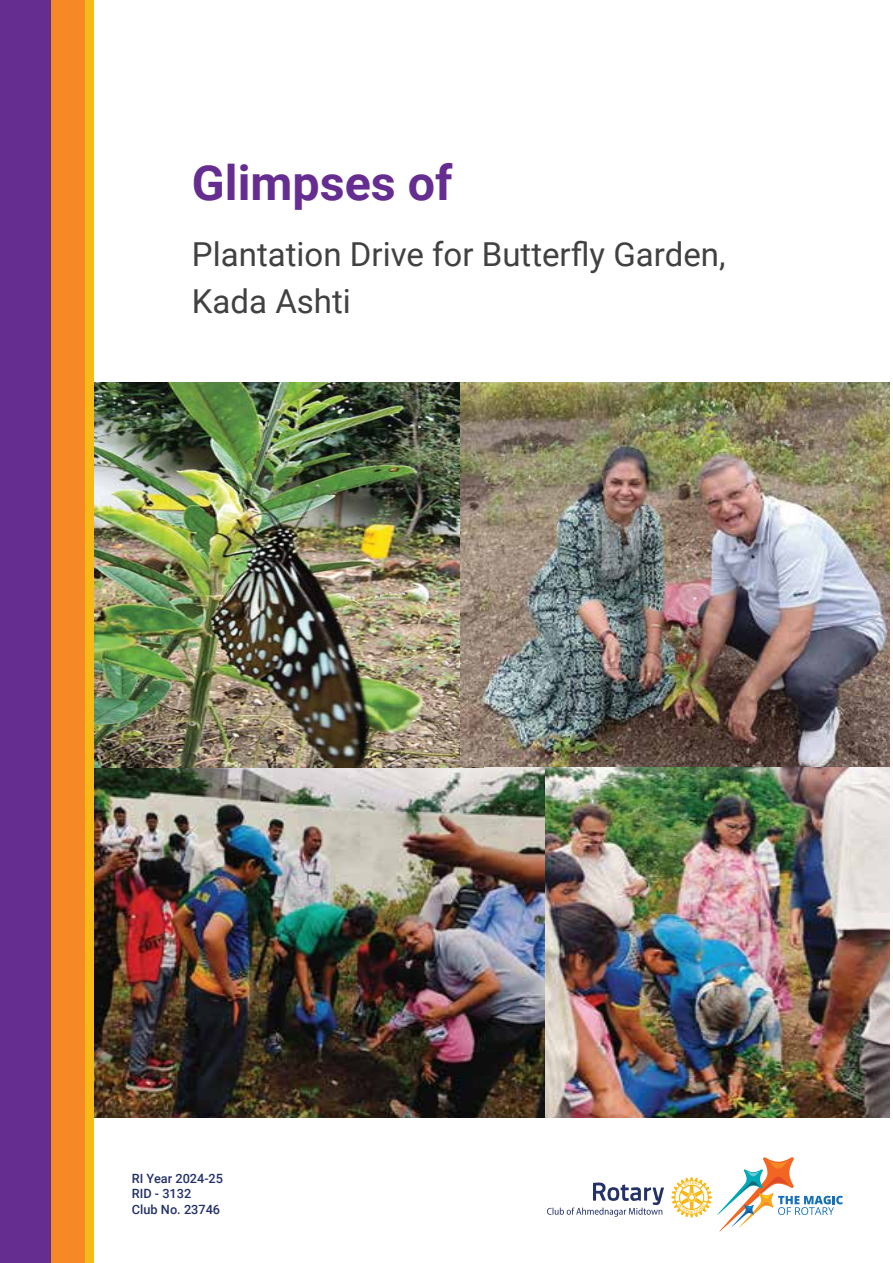
<style>
.page{position:relative;width:893px;height:1263px;background:#fff}
.page>*{position:absolute;margin:0;border:0;box-sizing:border-box;transform-origin:0 0}
.t1{font:700 48.45px "Roboto";color:#662d91}
.t2{font:33px/46.8px "Roboto";color:#414042}
.t3{font:500 12.75px/15.3px "Roboto";color:#243168}
</style>
<div class="page">
<img style="left:544px;top:767px;width:346px;height:351px">
<img style="left:93px;top:767px;width:451px;height:351px">
<img style="left:93px;top:382px;width:367px;height:385px">
<img style="left:460px;top:382px;width:430px;height:385px">
<svg style="left:547px;top:1182px;width:117px;height:35px"></svg>
<svg style="left:671px;top:1157px;width:172px;height:75px"></svg>
<div style="left:82px;top:0;width:11px;height:1263px;background:#f7b918"></div>
<div style="left:42px;top:0;width:43px;height:1263px;background:#f68926"></div>
<div style="left:0;top:0;width:51px;height:1263px;background:#662d91"></div>
<h1 class="t1" style="left:192px;top:149px;width:262px">Glimpses of</h1>
<p class="t2" style="left:192px;top:230px;width:535px">Plantation Drive for Butterfly Garden,<br>Kada Ashti</p>
<p class="t3" style="left:132px;top:1170px;width:93px">RI Year 2024-25<br>RID - 3132<br>Club No. 23746</p>
</div>
